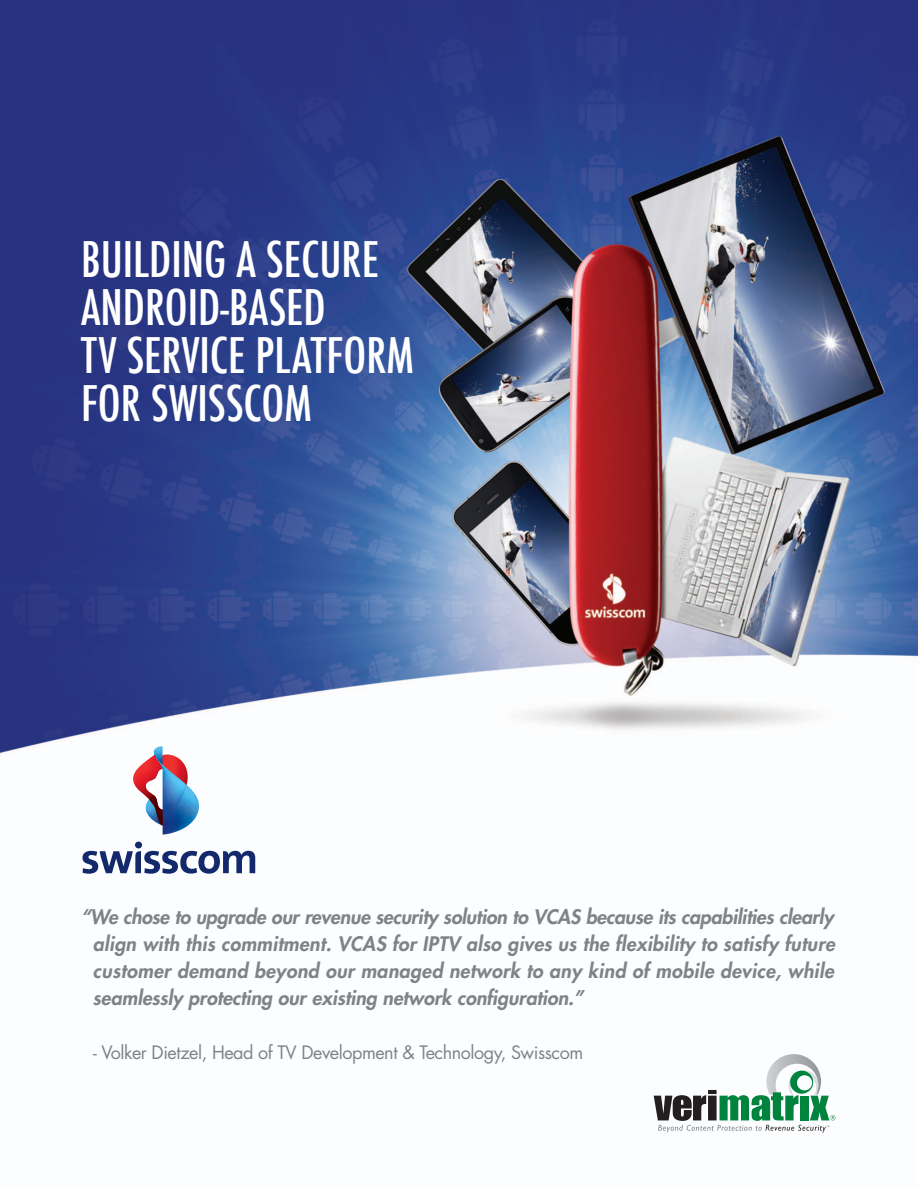
<style>
.page{position:relative;width:918px;height:1188px;background:#fff}
.page>*{position:absolute;margin:0;border:0;box-sizing:border-box;transform-origin:0 0}
.t1{font:500 condensed 47.85px "Futura";color:#fff}
.t2{font:italic 800 19.5px/27px "Futura";letter-spacing:-.01em;color:#808285;text-align:right}
.t3{font:italic 800 19.5px/27px "Futura";letter-spacing:.015em;color:#808285}
.t4{font:18px "Futura";letter-spacing:-.025em;color:#808285}
</style>
<div class="page">
<img style="left:0;top:0;width:918px;height:1097px">
<svg style="left:654px;top:1054px;width:182px;height:79px"></svg>
<svg style="left:83px;top:842px;width:172px;height:32px"></svg>
<img style="left:133px;top:746px;width:66px;height:89px">
<p class="t1" style="left:81px;top:229px;width:300px">BUILDING A SECURE</p>
<p class="t1" style="left:81px;top:277px;width:246px">ANDROID-BASED</p>
<p class="t1" style="left:81px;top:325px;width:334px">TV SERVICE PLATFORM</p>
<p class="t1" style="left:81px;top:373px;width:232px">FOR SWISSCOM</p>
<p class="t2" style="left:81px;top:903px;width:755px">“We chose to upgrade our revenue security solution to VCAS because its capabilities clearly align with this commitment. VCAS for IPTV also gives us the flexibility to satisfy future</p>
<p class="t3" style="left:93px;top:957px;width:743px">customer demand beyond our managed network to any kind of mobile device, while seamlessly protecting our existing network configuration.”</p>
<p class="t4" style="left:93px;top:1040px;width:492px">- Volker Dietzel, Head of TV Development &amp; Technology, Swisscom</p>
</div>
